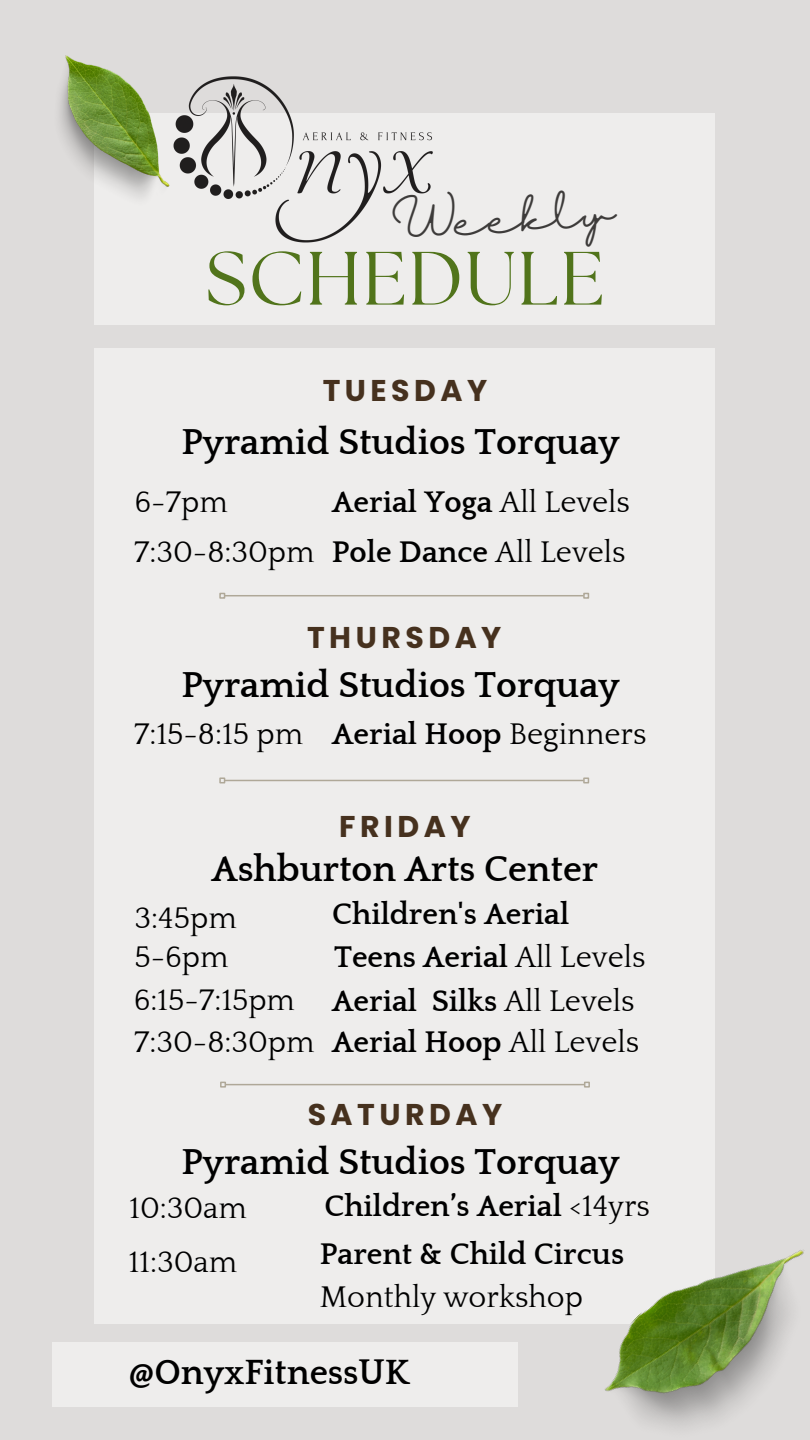
<style>
.page{position:relative;width:810px;height:1440px;background:#dedcdb}
.page>*{position:absolute;margin:0;border:0;box-sizing:border-box;transform-origin:0 0}
.t1{font:75.4px "The Seasons";letter-spacing:.02em;color:#51741b}
.t2{font:42.2px "Halimun";color:#3d3b3a}
.t3{font:700 37px "Quattrocento";color:#000}
.t4{font:700 35.9px "Quattrocento";color:#000}
.t5{font:700 30.7px/42.8px "Quattrocento";color:#000}
.t6{font:30.7px "Quattrocento";color:#000}
.t7{font:30.6px "Quattrocento";color:#000}
.t8{font:700 30px "Poppins";letter-spacing:.15em;color:#46311e}
.s1{font-weight:400}
</style>
<div class="page">
<div style="left:94px;top:348px;width:621px;height:976px;background:#eeedec"></div>
<div style="left:94px;top:113px;width:621px;height:212px;background:#eeedec"></div>
<div style="left:52px;top:1342px;width:465px;height:64px;background:#eeedec"></div>
<hr style="left:225px;top:595px;width:359px;height:1px;background:#afa898">
<svg style="left:219px;top:593px;width:6px;height:6px"></svg>
<svg style="left:583px;top:593px;width:6px;height:6px"></svg>
<hr style="left:225px;top:780px;width:359px;height:1px;background:#afa898">
<svg style="left:219px;top:777px;width:6px;height:6px"></svg>
<svg style="left:583px;top:777px;width:6px;height:6px"></svg>
<hr style="left:226px;top:1084px;width:358px;height:1px;background:#afa898">
<svg style="left:220px;top:1082px;width:6px;height:6px"></svg>
<svg style="left:584px;top:1082px;width:6px;height:6px"></svg>
<img style="left:60px;top:55px;width:86px;height:143px">
<img style="left:146px;top:76px;width:287px;height:167px">
<img style="left:604px;top:1249px;width:201px;height:178px">
<h2 class="t2" style="left:390px;top:199px;width:225px;rotate:-3deg">Weekly</h2>
<p class="t1" style="left:205px;top:244px;width:401px">SCHEDULE</p>
<p class="t8" style="left:323px;top:370px;width:166px">TUESDAY</p>
<p class="t3" style="left:181px;top:423px;width:440px">Pyramid Studios Torquay</p>
<p class="t6" style="left:135px;top:486px;width:95px">6-7pm</p>
<p class="t5" style="left:332px;top:481px;width:299px">Aerial Yoga <span class="s1">All Levels</span></p>
<p class="t6" style="left:134px;top:536px;width:182px">7:30-8:30pm</p>
<h4 class="t5" style="left:332px;top:532px;width:295px">Pole Dance <span class="s1">All Levels</span></h4>
<p class="t8" style="left:307px;top:616px;width:196px">THURSDAY</p>
<h4 class="t3" style="left:181px;top:665px;width:440px">Pyramid Studios Torquay</h4>
<p class="t6" style="left:134px;top:718px;width:171px">7:15-8:15 pm</p>
<p class="t5" style="left:332px;top:714px;width:316px">Aerial Hoop <span class="s1">Beginners</span></p>
<p class="t8" style="left:339px;top:805px;width:133px">FRIDAY</p>
<p class="t3" style="left:212px;top:850px;width:388px">Ashburton Arts Center</p>
<p class="t6" style="left:135px;top:902px;width:104px">3:45pm</p>
<p class="t5" style="left:332px;top:893px;width:239px">Children's Aerial</p>
<p class="t6" style="left:135px;top:941px;width:96px">5-6pm</p>
<h3 class="t5" style="left:334px;top:937px;width:313px">Teens Aerial <span class="s1">All Levels</span></h3>
<h3 class="t7" style="left:134px;top:984px;width:163px">6:15-7:15pm</h3>
<h5 class="t5" style="left:332px;top:981px;width:304px">Aerial Silks <span class="s1">All Levels</span></h5>
<h3 class="t6" style="left:134px;top:1026px;width:182px">7:30-8:30pm</h3>
<p class="t5" style="left:332px;top:1022px;width:309px">Aerial Hoop <span class="s1">All Levels</span></p>
<p class="t8" style="left:308px;top:1093px;width:196px">SATURDAY</p>
<p class="t3" style="left:181px;top:1143px;width:440px">Pyramid Studios Torquay</p>
<p class="t6" style="left:129px;top:1192px;width:119px">10:30am</p>
<h3 class="t6" style="left:128px;top:1246px;width:110px">11:30am</h3>
<p class="t5" style="left:324px;top:1186px;width:327px">Children’s Aerial <span class="s1">&lt;14yrs</span></p>
<h3 class="t5" style="left:320px;top:1233px;width:306px">Parent &amp; Child Circus<br><span class="s1">Monthly workshop</span></h3>
<h4 class="t4" style="left:128px;top:1354px;width:283px">@OnyxFitnessUK</h4>
</div>
